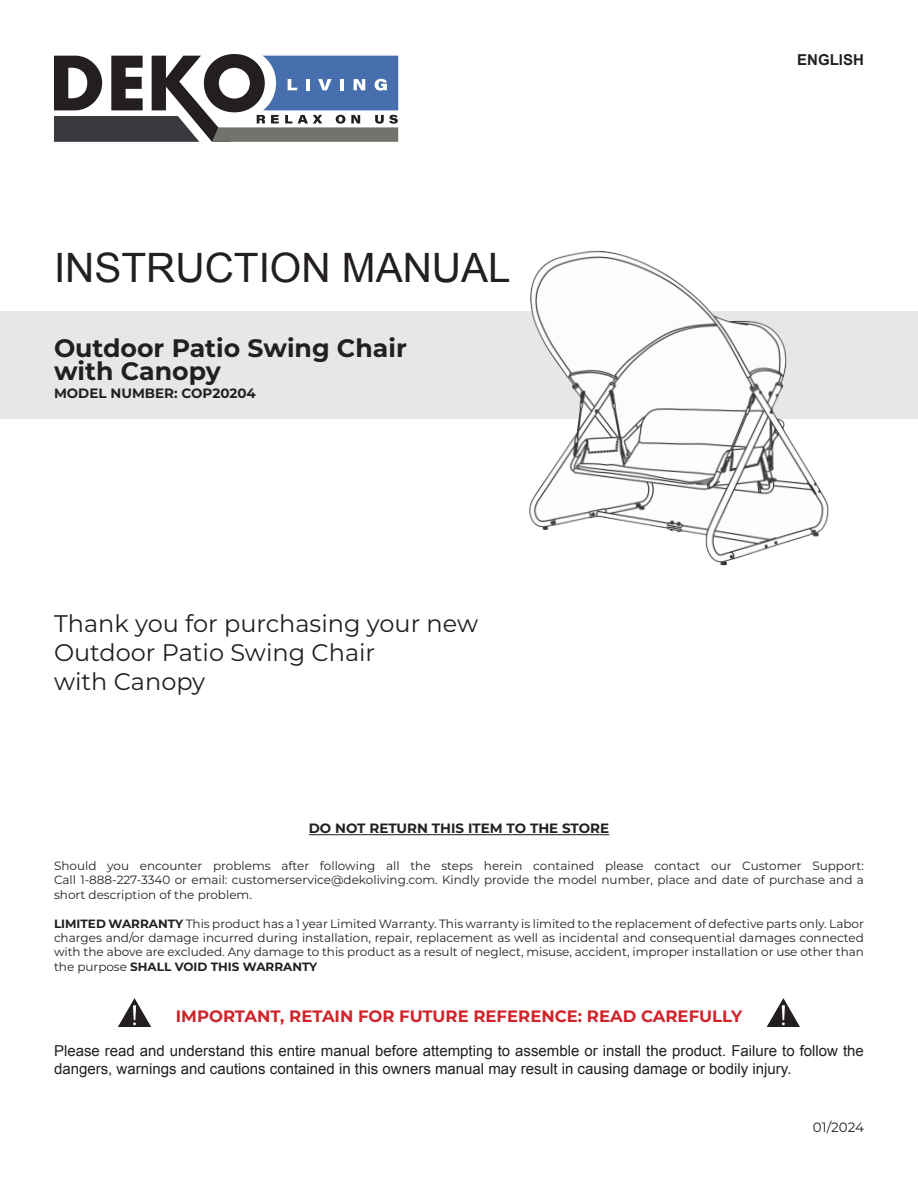
<style>
.page{position:relative;width:918px;height:1188px;background:#fff}
.page>*{position:absolute;margin:0;border:0;box-sizing:border-box;transform-origin:0 0}
.t1{font:40.5px "Arial";color:#231f20}
.t2{font:700 25.2px "Montserrat";color:#231f20}
.Body_text{font:24px/28.8px "Montserrat";color:#231f20}
.Body_text-2{font:700 16.5px "Montserrat";color:#d1232a}
.Body_text-3{font:15px/18px "Arial";color:#231f20}
.Body_text-4{font:700 15px "Arial";color:#231f20}
.Body_text-5{font:700 13.5px "Montserrat";color:#231f20}
.Body_text-6{font:13.5px "Montserrat";letter-spacing:-.005em;color:#231f20}
.Body_text-7{font:12px/14.4px "Montserrat";color:#231f20;text-align:justify}
.s1{font-weight:700}
</style>
<div class="page">
<div style="left:0;top:311px;width:918px;height:108px;background:#e6e7e9"></div>
<svg style="left:54px;top:54px;width:344px;height:88px"></svg>
<img style="left:529px;top:250px;width:300px;height:316px">
<hr style="left:309px;top:834px;width:300px;height:1px;background:#231f20">
<svg style="left:118px;top:998px;width:33px;height:29px"></svg>
<svg style="left:767px;top:998px;width:33px;height:29px"></svg>
<p class="t1" style="left:54px;top:241px;width:458px">INSTRUCTION MANUAL</p>
<p class="t2" style="left:54px;top:330px;width:354px">Outdoor Patio Swing Chair</p>
<p class="t2" style="left:54px;top:353px;width:168px">with Canopy</p>
<p class="Body_text-5" style="left:54px;top:383px;width:203px">MODEL NUMBER: COP20204</p>
<p class="Body_text" style="left:54px;top:609px;width:426px">Thank you for purchasing your new<br>Outdoor Patio Swing Chair</p>
<p class="Body_text" style="left:54px;top:666px;width:153px">with Canopy</p>
<p class="Body_text-5" style="left:309px;top:819px;width:302px">DO NOT RETURN THIS ITEM TO THE STORE</p>
<p class="Body_text-4" style="left:797px;top:50px;width:68px">ENGLISH</p>
<p class="Body_text-7" style="left:54px;top:858px;width:812px">Should you encounter problems after following all the steps herein contained please contact our Customer Support:<br>Call 1-888-227-3340 or email: customerservice@dekoliving.com. Kindly provide the model number, place and date of purchase and a short description of the problem.</p>
<p class="Body_text-7" style="left:54px;top:916px;width:812px"><span class="s1">LIMITED WARRANTY</span> This product has a 1 year Limited Warranty. This warranty is limited to the replacement of defective parts only. Labor charges and/or damage incurred during installation, repair, replacement as well as incidental and consequential damages connected with the above are excluded. Any damage to this product as a result of neglect, misuse, accident, improper installation or use other than the purpose <span class="s1">SHALL VOID THIS WARRANTY</span></p>
<p class="Body_text-2" style="left:176px;top:1004px;width:568px">IMPORTANT, RETAIN FOR FUTURE REFERENCE: READ CAREFULLY</p>
<p class="Body_text-3" style="left:54px;top:1042px;width:811px">Please read and understand this entire manual before attempting to assemble or install the product. Failure to follow the dangers, warnings and cautions contained in this owners manual may result in causing damage or bodily injury.</p>
<p class="Body_text-6" style="left:813px;top:1118px;width:53px">01/2024</p>
</div>
